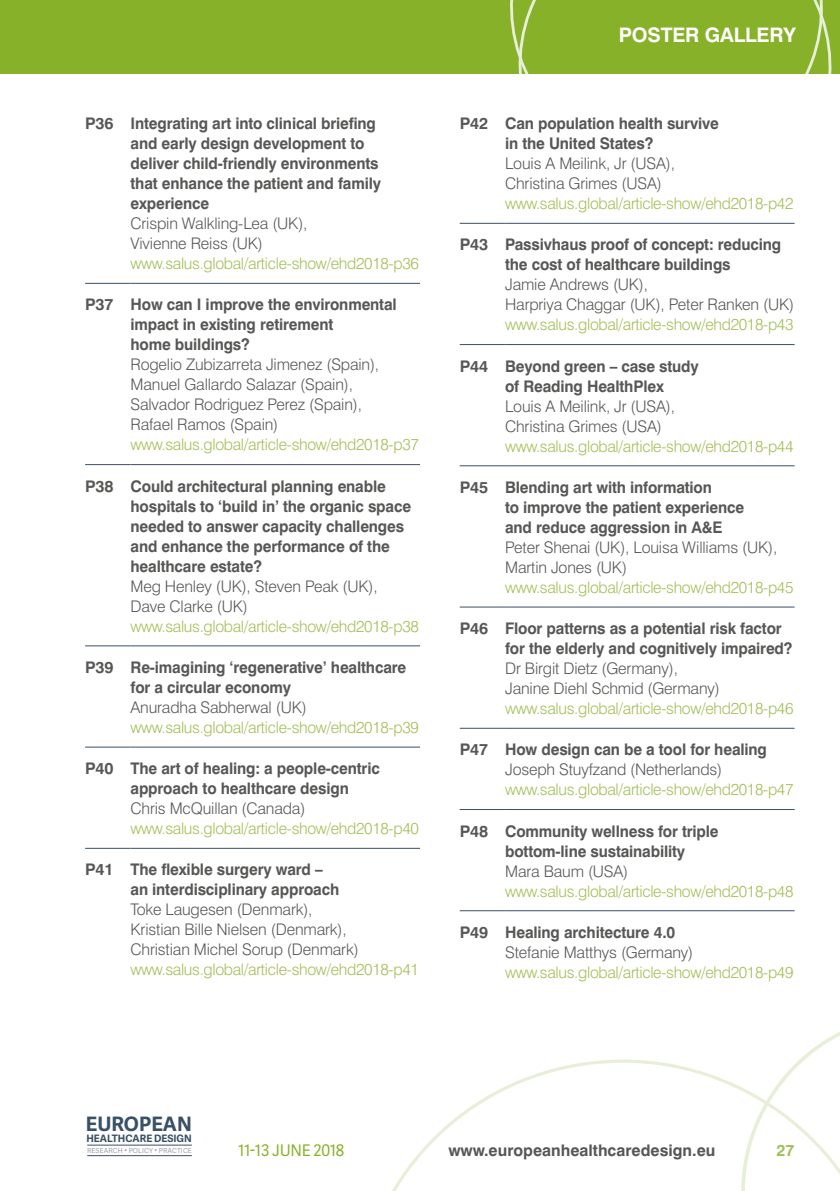
<style>
.page{position:relative;width:840px;height:1191px;background:#fff}
.page>*{position:absolute;margin:0;border:0;box-sizing:border-box;transform-origin:0 0}
.t1{font:700 20px "Swiss 721 BT";letter-spacing:-.01em;color:#fff}
.t2{font:700 19.8px "Adelle Sans";color:#395066}
.t3{font:700 16px/20px "Swiss 721 BT";letter-spacing:-.01em;color:#575756}
.t4{font:300 16px/20px "Swiss 721 BT";letter-spacing:-.01em;color:#575756}
.t5{font:300 16px "Swiss 721 BT";letter-spacing:-.02em;color:#a2bf55}
.t6{font:16px "Adelle Sans";letter-spacing:-.02em;color:#88b12a}
.t7{font:700 16px "Swiss 721 BT";color:#a2bf55}
.t8{font:700 10.2px "Adelle Sans";color:#395066}
.t9{font:7px "Adelle Sans";letter-spacing:.01em;color:#9d9daa}
</style>
<div class="page">
<div style="left:0;top:0;width:839px;height:73px;background:#88b12a"></div>
<svg style="left:499px;top:0;width:340px;height:74px"></svg>
<svg style="left:392px;top:1032px;width:447px;height:159px"></svg>
<hr style="left:87px;top:1144px;width:105px;height:1px;background:#395066">
<hr style="left:87px;top:1155px;width:105px;height:1px;background:#395066">
<hr style="left:85px;top:464px;width:45px;height:1px;background:#395066">
<hr style="left:130px;top:464px;width:290px;height:1px;background:#395066">
<hr style="left:85px;top:645px;width:45px;height:1px;background:#395066">
<hr style="left:130px;top:645px;width:290px;height:1px;background:#395066">
<hr style="left:85px;top:746px;width:45px;height:1px;background:#395066">
<hr style="left:130px;top:746px;width:290px;height:1px;background:#395066">
<hr style="left:85px;top:848px;width:45px;height:1px;background:#395066">
<hr style="left:130px;top:848px;width:290px;height:1px;background:#395066">
<hr style="left:85px;top:283px;width:45px;height:1px;background:#395066">
<hr style="left:130px;top:283px;width:290px;height:1px;background:#395066">
<hr style="left:459px;top:223px;width:46px;height:1px;background:#395066">
<hr style="left:505px;top:223px;width:289px;height:1px;background:#395066">
<hr style="left:459px;top:465px;width:46px;height:1px;background:#395066">
<hr style="left:505px;top:465px;width:289px;height:1px;background:#395066">
<hr style="left:459px;top:606px;width:46px;height:1px;background:#395066">
<hr style="left:505px;top:606px;width:289px;height:1px;background:#395066">
<hr style="left:459px;top:728px;width:46px;height:1px;background:#395066">
<hr style="left:505px;top:728px;width:289px;height:1px;background:#395066">
<hr style="left:459px;top:809px;width:46px;height:1px;background:#395066">
<hr style="left:505px;top:809px;width:289px;height:1px;background:#395066">
<hr style="left:459px;top:910px;width:46px;height:1px;background:#395066">
<hr style="left:505px;top:910px;width:289px;height:1px;background:#395066">
<hr style="left:459px;top:344px;width:46px;height:1px;background:#395066">
<hr style="left:505px;top:344px;width:289px;height:1px;background:#395066">
<p class="t3" style="left:130px;top:113px;width:252px;text-indent:-45px">P36 Integrating art into clinical briefing and early design development to deliver child-friendly environments that enhance the patient and family experience</p>
<p class="t4" style="left:130px;top:213px;width:178px">Crispin Walkling-Lea (UK),<br>Vivienne Reiss (UK)</p>
<p class="t5" style="left:130px;top:254px;width:290px">www.salus.global/article-show/ehd2018-p36</p>
<p class="t3" style="left:130px;top:294px;width:267px;text-indent:-45px">P37 How can I improve the environmental impact in existing retirement<br>home buildings?</p>
<p class="t4" style="left:130px;top:354px;width:250px">Rogelio Zubizarreta Jimenez (Spain),<br>Manuel Gallardo Salazar (Spain),<br>Salvador Rodriguez Perez (Spain),<br>Rafael Ramos (Spain)</p>
<p class="t5" style="left:130px;top:435px;width:290px">www.salus.global/article-show/ehd2018-p37</p>
<p class="t3" style="left:130px;top:476px;width:282px;text-indent:-45px">P38 Could architectural planning enable hospitals to ‘build in’ the organic space needed to answer capacity challenges and enhance the performance of the healthcare estate?</p>
<p class="t4" style="left:130px;top:576px;width:248px">Meg Henley (UK), Steven Peak (UK),<br>Dave Clarke (UK)</p>
<p class="t5" style="left:130px;top:616px;width:290px">www.salus.global/article-show/ehd2018-p38</p>
<p class="t3" style="left:130px;top:657px;width:277px;text-indent:-45px">P39 Re-imagining ‘regenerative’ healthcare for a circular economy</p>
<p class="t4" style="left:130px;top:697px;width:178px">Anuradha Sabherwal (UK)</p>
<p class="t5" style="left:130px;top:717px;width:290px">www.salus.global/article-show/ehd2018-p39</p>
<p class="t3" style="left:130px;top:758px;width:251px;text-indent:-45px">P40 The art of healing: a people-centric approach to healthcare design</p>
<p class="t4" style="left:130px;top:798px;width:176px">Chris McQuillan (Canada)</p>
<p class="t5" style="left:130px;top:818px;width:290px">www.salus.global/article-show/ehd2018-p40</p>
<p class="t3" style="left:130px;top:859px;width:210px;text-indent:-45px">P41 The flexible surgery ward – an interdisciplinary approach</p>
<p class="t4" style="left:130px;top:899px;width:229px">Toke Laugesen (Denmark),<br>Kristian Bille Nielsen (Denmark),<br>Christian Michel Sorup (Denmark)</p>
<p class="t5" style="left:130px;top:960px;width:290px">www.salus.global/article-show/ehd2018-p41</p>
<p class="t1" style="left:618px;top:22px;width:178px">POSTER GALLERY</p>
<p class="t3" style="left:505px;top:113px;width:215px;text-indent:-45px">P42 Can population health survive in the United States?</p>
<p class="t4" style="left:505px;top:153px;width:171px">Louis A Meilink, Jr (USA),<br>Christina Grimes (USA)</p>
<p class="t5" style="left:505px;top:194px;width:290px">www.salus.global/article-show/ehd2018-p42</p>
<p class="t3" style="left:459px;top:234px;width:323px;text-align:center">P43 Passivhaus proof of concept: reducing the cost of healthcare buildings</p>
<p class="t4" style="left:505px;top:274px;width:290px">Jamie Andrews (UK),<br>Harpriya Chaggar (UK), Peter Ranken (UK)</p>
<p class="t5" style="left:505px;top:315px;width:290px">www.salus.global/article-show/ehd2018-p43</p>
<p class="t3" style="left:505px;top:356px;width:195px;text-indent:-45px">P44 Beyond green – case study of Reading HealthPlex</p>
<p class="t4" style="left:505px;top:396px;width:171px">Louis A Meilink, Jr (USA),<br>Christina Grimes (USA)</p>
<p class="t5" style="left:505px;top:436px;width:290px">www.salus.global/article-show/ehd2018-p44</p>
<p class="t3" style="left:505px;top:477px;width:240px;text-indent:-45px">P45 Blending art with information<br>to improve the patient experience and reduce aggression in A&amp;E</p>
<p class="t4" style="left:505px;top:537px;width:273px">Peter Shenai (UK), Louisa Williams (UK),<br>Martin Jones (UK)</p>
<p class="t5" style="left:505px;top:577px;width:290px">www.salus.global/article-show/ehd2018-p45</p>
<p class="t3" style="left:505px;top:618px;width:289px;text-indent:-45px">P46 Floor patterns as a potential risk factor for the elderly and cognitively impaired?</p>
<p class="t4" style="left:505px;top:658px;width:216px">Dr Birgit Dietz (Germany),<br>Janine Diehl Schmid (Germany)</p>
<p class="t5" style="left:505px;top:698px;width:290px">www.salus.global/article-show/ehd2018-p46</p>
<p class="t3" style="left:459px;top:739px;width:308px">P47 How design can be a tool for healing</p>
<p class="t4" style="left:505px;top:759px;width:218px">Joseph Stuyfzand (Netherlands)</p>
<p class="t5" style="left:505px;top:780px;width:290px">www.salus.global/article-show/ehd2018-p47</p>
<p class="t3" style="left:505px;top:820px;width:215px;text-indent:-45px">P48 Community wellness for triple bottom-line sustainability</p>
<p class="t4" style="left:505px;top:860px;width:125px">Mara Baum (USA)</p>
<p class="t5" style="left:505px;top:881px;width:290px">www.salus.global/article-show/ehd2018-p48</p>
<p class="t3" style="left:459px;top:922px;width:217px">P49 Healing architecture 4.0</p>
<p class="t4" style="left:505px;top:942px;width:189px">Stefanie Matthys (Germany)</p>
<p class="t5" style="left:505px;top:962px;width:290px">www.salus.global/article-show/ehd2018-p49</p>
<p class="t2" style="left:86px;top:1109px;width:107px">EUROPEAN</p>
<p class="t8" style="left:86px;top:1131px;width:107px">HEALTHCARE DESIGN</p>
<p class="t9" style="left:87px;top:1145px;width:106px">RESEARCH • POLICY • PRACTICE</p>
<p class="t6" style="left:238px;top:1138px;width:108px">11-13 JUNE 2018</p>
<p class="t3" style="left:448px;top:1139px;width:268px">www.europeanhealthcaredesign.eu</p>
<p class="t7" style="left:776px;top:1140px;width:19px">27</p>
</div>
